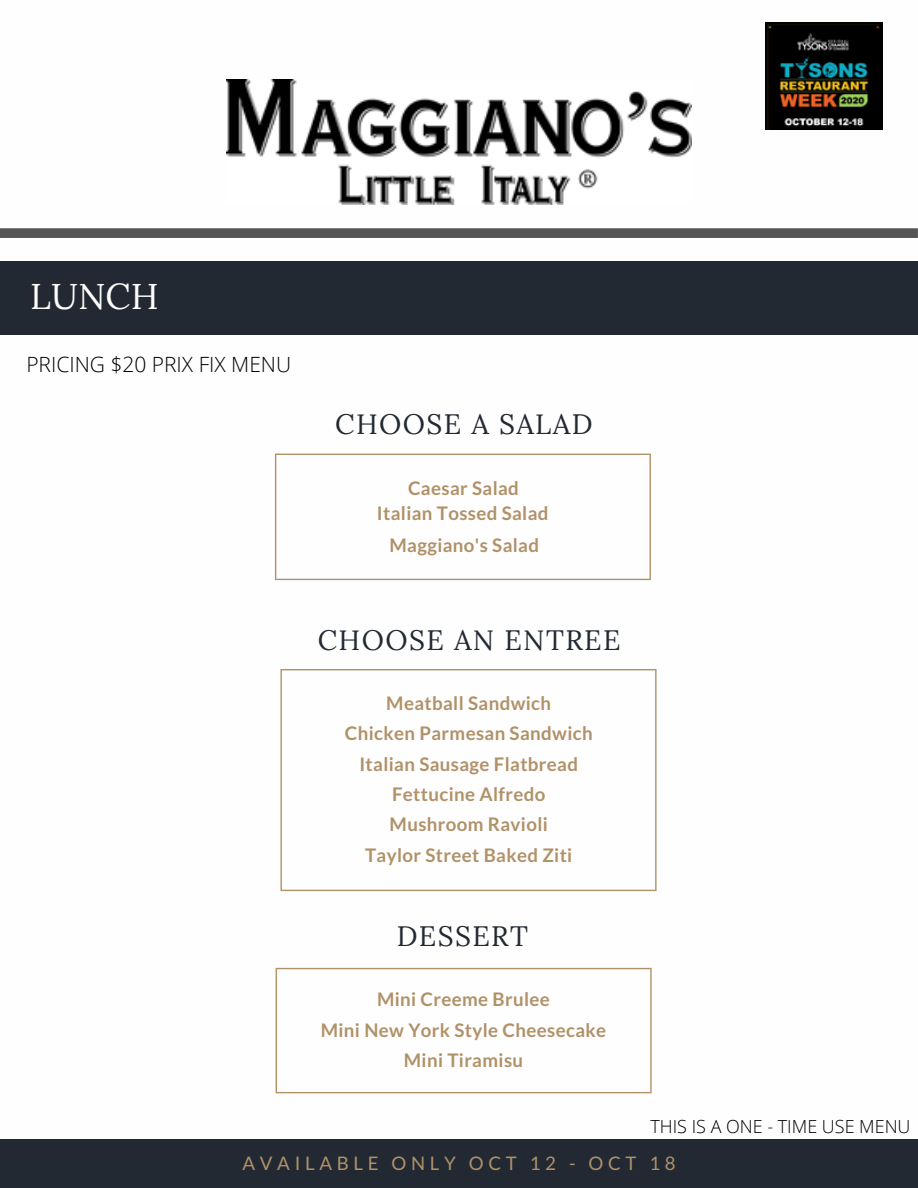
<style>
.page{position:relative;width:918px;height:1188px;background:#fff}
.page>*{position:absolute;margin:0;border:0;box-sizing:border-box;transform-origin:0 0}
.t1{font:36px "Lora";color:#fffdfc}
.t2{font:28.05px "Lora";letter-spacing:.05em;color:#222933}
.t3{font:300 21px "Open Sans";color:#000}
.t4{font:700 18.75px/30.3px "Lato";letter-spacing:.02em;color:#b09168;text-align:center}
.t5{font:18.75px "Lato";letter-spacing:.25em;color:#b09168}
.t6{font:300 18px "Open Sans";color:#000}
</style>
<div class="page">
<div style="left:0;top:1139px;width:918px;height:49px;background:#222933"></div>
<svg style="left:275px;top:454px;width:376px;height:126px"></svg>
<svg style="left:280px;top:669px;width:377px;height:222px"></svg>
<svg style="left:276px;top:968px;width:376px;height:125px"></svg>
<img style="left:765px;top:22px;width:117px;height:107px">
<img style="left:226px;top:79px;width:466px;height:125px">
<svg style="left:0;top:228px;width:918px;height:10px;background:#595959"></svg>
<div style="left:0;top:261px;width:918px;height:73px;background:#222933"></div>
<h1 class="t1" style="left:30px;top:273px;width:130px">LUNCH</h1>
<p class="t3" style="left:26px;top:349px;width:266px">PRICING $20 PRIX FIX MENU</p>
<h2 class="t2" style="left:335px;top:406px;width:259px">CHOOSE A SALAD</h2>
<p class="t4" style="left:377px;top:475px;width:173px;line-height:25.5px">Caesar Salad<br>Italian Tossed Salad</p>
<p class="t4" style="left:389px;top:529px;width:151px">Maggiano's Salad</p>
<h2 class="t2" style="left:318px;top:621px;width:304px">CHOOSE AN ENTREE</h2>
<p class="t4" style="left:345px;top:688px;width:249px">Meatball Sandwich<br>Chicken Parmesan Sandwich<br>Italian Sausage Flatbread<br>Fettucine Alfredo<br>Mushroom Ravioli<br>Taylor Street Baked Ziti</p>
<h2 class="t2" style="left:397px;top:918px;width:133px">DESSERT</h2>
<p class="t4" style="left:321px;top:984px;width:287px">Mini Creeme Brulee<br>Mini New York Style Cheesecake<br>Mini Tiramisu</p>
<p class="t6" style="left:650px;top:1114px;width:262px">THIS IS A ONE - TIME USE MENU</p>
<p class="t5" style="left:243px;top:1152px;width:435px">AVAILABLE ONLY OCT 12 - OCT 18</p>
</div>
